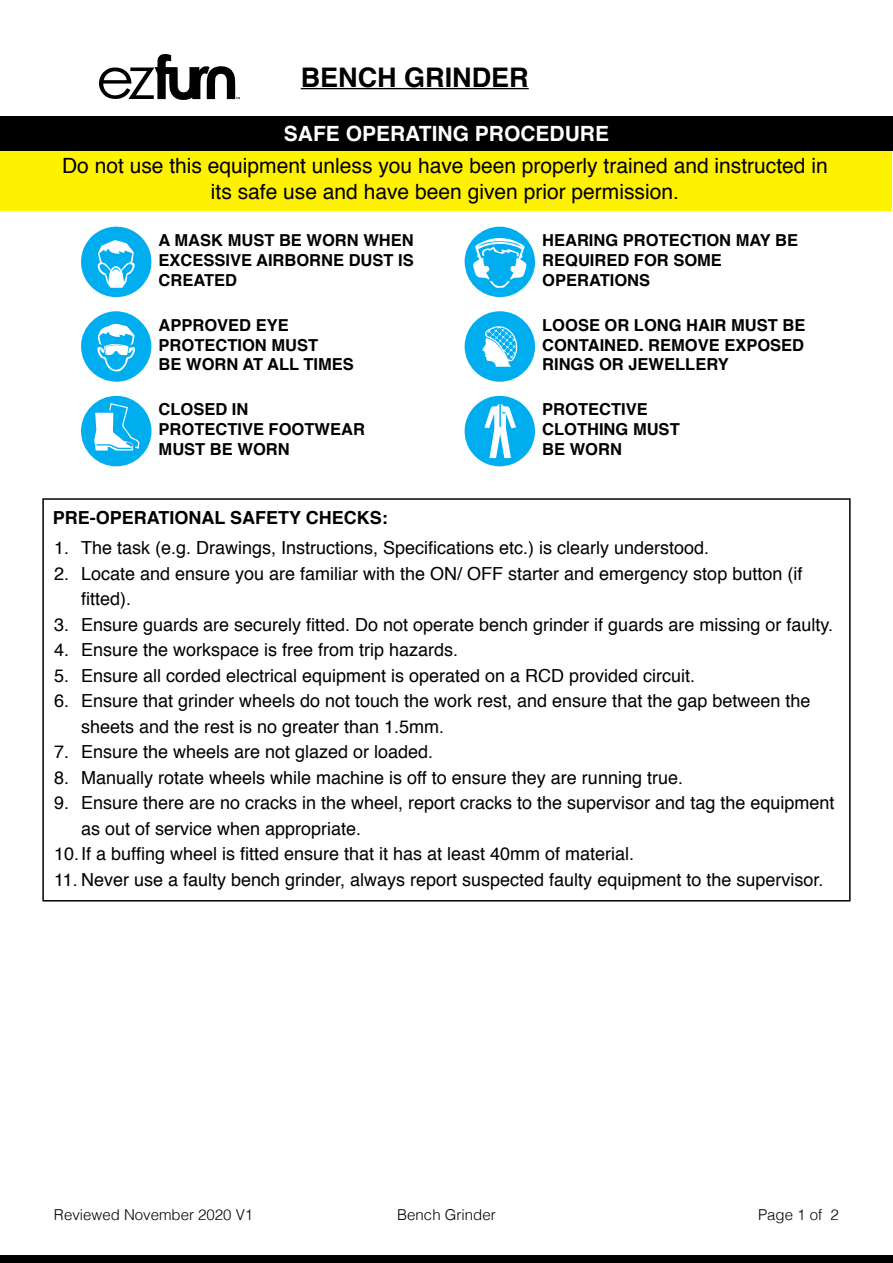
<style>
.page{position:relative;width:893px;height:1263px;background:#fff}
.page>*{position:absolute;margin:0;border:0;box-sizing:border-box;transform-origin:0 0}
.t1{font:700 27px "Helvetica";color:#000}
.t2{font:21px/25.2px "Helvetica";color:#000;text-align:center}
.t3{font:700 21px "Helvetica";color:#fff}
.t4{font:18px/25.5px "Helvetica";color:#000}
.t5{font:700 18px "Helvetica";color:#000}
.t6{font:700 16.5px/19.8px "Helvetica";color:#000}
.t7{font:300 15px "Helvetica";color:#000}
</style>
<div class="page">
<div style="left:0;top:151px;width:891px;height:59px;background:#fff200"></div>
<hr style="left:301px;top:88px;width:228px;height:1px;background:#000">
<div style="left:0;top:116px;width:893px;height:35px;background:#000"></div>
<div style="left:42px;top:498px;width:809px;height:403px;border:2px solid #000"></div>
<svg style="left:99px;top:54px;width:141px;height:46px"></svg>
<svg style="left:81px;top:227px;width:70px;height:70px"></svg>
<svg style="left:464px;top:227px;width:71px;height:70px"></svg>
<svg style="left:81px;top:311px;width:70px;height:71px"></svg>
<svg style="left:464px;top:311px;width:71px;height:71px"></svg>
<svg style="left:81px;top:396px;width:71px;height:70px"></svg>
<svg style="left:465px;top:396px;width:70px;height:70px"></svg>
<div style="left:0;top:1256px;width:893px;height:7px;background:#000"></div>
<h1 class="t1" style="left:301px;top:55px;width:229px">BENCH GRINDER</h1>
<p class="t3" style="left:284px;top:116px;width:327px">SAFE OPERATING PROCEDURE</p>
<p class="t2" style="left:62px;top:154px;width:767px">Do not use this equipment unless you have been properly trained and instructed in its safe use and have been given prior permission.</p>
<p class="t6" style="left:159px;top:231px;width:257px;text-align:justify">A MASK MUST BE WORN WHEN EXCESSIVE AIRBORNE DUST IS CREATED</p>
<p class="t6" style="left:542px;top:231px;width:257px">HEARING PROTECTION MAY BE<br>REQUIRED FOR SOME<br>OPERATIONS</p>
<p class="t6" style="left:159px;top:315px;width:197px">APPROVED EYE<br>PROTECTION MUST<br>BE WORN AT ALL TIMES</p>
<p class="t6" style="left:542px;top:315px;width:265px;text-align:justify">LOOSE OR LONG HAIR MUST BE CONTAINED. REMOVE EXPOSED RINGS OR JEWELLERY</p>
<p class="t6" style="left:159px;top:400px;width:208px">CLOSED IN<br>PROTECTIVE FOOTWEAR<br>MUST BE WORN</p>
<p class="t6" style="left:542px;top:400px;width:139px">PROTECTIVE<br>CLOTHING MUST<br>BE WORN</p>
<p class="t5" style="left:53px;top:503px;width:337px">PRE-OPERATIONAL SAFETY CHECKS:</p>
<p class="t4" style="left:54px;top:536px;width:657px">1. The task (e.g. Drawings, Instructions, Specifications etc.) is clearly understood.</p>
<p class="t4" style="left:81px;top:561px;width:723px;text-indent:-27px">2. Locate and ensure you are familiar with the ON/ OFF starter and emergency stop button (if fitted).</p>
<p class="t4" style="left:54px;top:612px;width:781px">3. Ensure guards are securely fitted. Do not operate bench grinder if guards are missing or faulty.</p>
<p class="t4" style="left:54px;top:638px;width:406px">4. Ensure the workspace is free from trip hazards.</p>
<p class="t4" style="left:54px;top:663px;width:643px">5. Ensure all corded electrical equipment is operated on a RCD provided circuit.</p>
<p class="t4" style="left:81px;top:689px;width:731px;text-indent:-27px">6. Ensure that grinder wheels do not touch the work rest, and ensure that the gap between the sheets and the rest is no greater than 1.5mm.</p>
<p class="t4" style="left:54px;top:740px;width:381px">7. Ensure the wheels are not glazed or loaded.</p>
<p class="t4" style="left:54px;top:765px;width:630px">8. Manually rotate wheels while machine is off to ensure they are running true.</p>
<p class="t4" style="left:54px;top:791px;width:782px">9. Ensure there are no cracks in the wheel, report cracks to the supervisor and tag the equipment</p>
<p class="t4" style="left:81px;top:816px;width:282px">as out of service when appropriate.</p>
<p class="t4" style="left:54px;top:842px;width:582px">10.If a buffing wheel is fitted ensure that it has at least 40mm of material.</p>
<p class="t4" style="left:54px;top:867px;width:771px">11. Never use a faulty bench grinder, always report suspected faulty equipment to the supervisor.</p>
<p class="t7" style="left:54px;top:1202px;width:201px">Reviewed November 2020 V1</p>
<p class="t7" style="left:397px;top:1202px;width:100px">Bench Grinder</p>
<p class="t7" style="left:758px;top:1202px;width:82px">Page 1 of 2</p>
</div>
